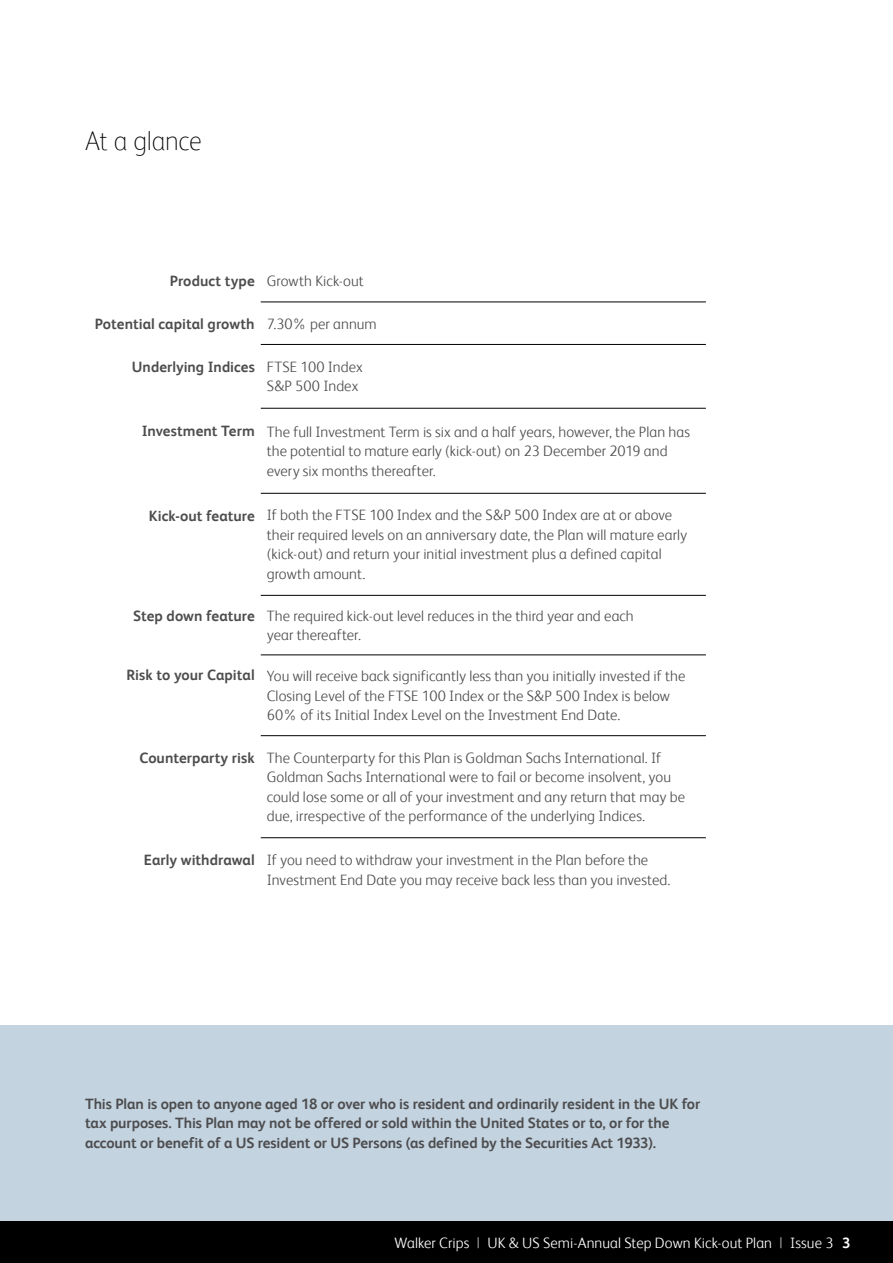
<style>
.page{position:relative;width:893px;height:1263px;background:#fff}
.page>*{position:absolute;margin:0;border:0;box-sizing:border-box;transform-origin:0 0}
.t1{font:100 27px "FS Albert";letter-spacing:-.01em;color:#000}
.t2{font:300 15px/19.5px "FS Albert";letter-spacing:.005em;color:#4d4d4f}
.t3{font:700 15px/19.5px "FS Albert";letter-spacing:-.005em;color:#4d4d4f}
.t4{font:300 15px "FS Albert";letter-spacing:.005em;color:#fff}
.t5{font:700 15px "FS Albert";color:#fff}
.s1{font-weight:700}
.s2{font-weight:300}
.s3{font-weight:400;color:#939598}
</style>
<div class="page">
<div style="left:0;top:1220px;width:893px;height:43px;background:#000"></div>
<div style="left:0;top:1025px;width:893px;height:195px;background:#c3d3df"></div>
<hr style="left:261px;top:302px;width:445px;height:1px;background:#000">
<hr style="left:261px;top:344px;width:445px;height:1px;background:#000">
<hr style="left:261px;top:408px;width:445px;height:1px;background:#000">
<hr style="left:261px;top:493px;width:445px;height:1px;background:#000">
<hr style="left:261px;top:595px;width:445px;height:1px;background:#000">
<hr style="left:261px;top:655px;width:445px;height:1px;background:#000">
<hr style="left:261px;top:735px;width:445px;height:1px;background:#000">
<hr style="left:261px;top:837px;width:445px;height:1px;background:#000">
<h1 class="t1" style="left:85px;top:126px;width:118px">At a glance</h1>
<p class="t2" style="left:170px;top:271px;width:195px"><span class="s1">Product type</span> Growth Kick-out</p>
<p class="t3" style="left:95px;top:314px;width:284px">Potential capital growth <span class="s2">7.30% per annum</span></p>
<p class="t2" style="left:267px;top:357px;width:98px;text-indent:-135px"><span class="s1">Underlying Indices</span> FTSE 100 Index<br>S&amp;P 500 Index</p>
<p class="t2" style="left:267px;top:422px;width:425px;text-indent:-125px"><span class="s1">Investment Term</span> The full Investment Term is six and a half years, however, the Plan has the potential to mature early (kick-out) on 23 December 2019 and every six months thereafter.</p>
<p class="t2" style="left:267px;top:505px;width:422px;text-indent:-118px"><span class="s1">Kick-out feature</span> If both the FTSE 100 Index and the S&amp;P 500 Index are at or above their required levels on an anniversary date, the Plan will mature early (kick-out) and return your initial investment plus a defined capital growth amount.</p>
<p class="t2" style="left:267px;top:606px;width:369px;text-indent:-134px"><span class="s1">Step down feature</span> The required kick-out level reduces in the third year and each year thereafter.</p>
<p class="t2" style="left:267px;top:666px;width:420px;text-indent:-140px"><span class="s1">Risk to your Capital</span> You will receive back significantly less than you initially invested if the<br>Closing Level of the FTSE 100 Index or the S&amp;P 500 Index is below<br>60% of its Initial Index Level on the Investment End Date.</p>
<p class="t2" style="left:267px;top:748px;width:420px;text-indent:-127px"><span class="s1">Counterparty risk</span> The Counterparty for this Plan is Goldman Sachs International. If Goldman Sachs International were to fail or become insolvent, you could lose some or all of your investment and any return that may be due, irrespective of the performance of the underlying Indices.</p>
<p class="t2" style="left:267px;top:850px;width:405px;text-indent:-123px"><span class="s1">Early withdrawal</span> If you need to withdraw your investment in the Plan before the<br>Investment End Date you may receive back less than you invested.</p>
<p class="t3" style="left:85px;top:1093px;width:617px">This Plan is open to anyone aged 18 or over who is resident and ordinarily resident in the UK for tax purposes. This Plan may not be offered or sold within the United States or to, or for the account or benefit of a US resident or US Persons (as defined by the Securities Act 1933).</p>
<p class="t4" style="left:395px;top:1234px;width:440px">Walker Crips <span class="s3">|</span> UK &amp; US Semi-Annual Step Down Kick-out Plan <span class="s3">|</span> Issue 3</p>
<p class="t5" style="left:842px;top:1234px;width:10px">3</p>
</div>
